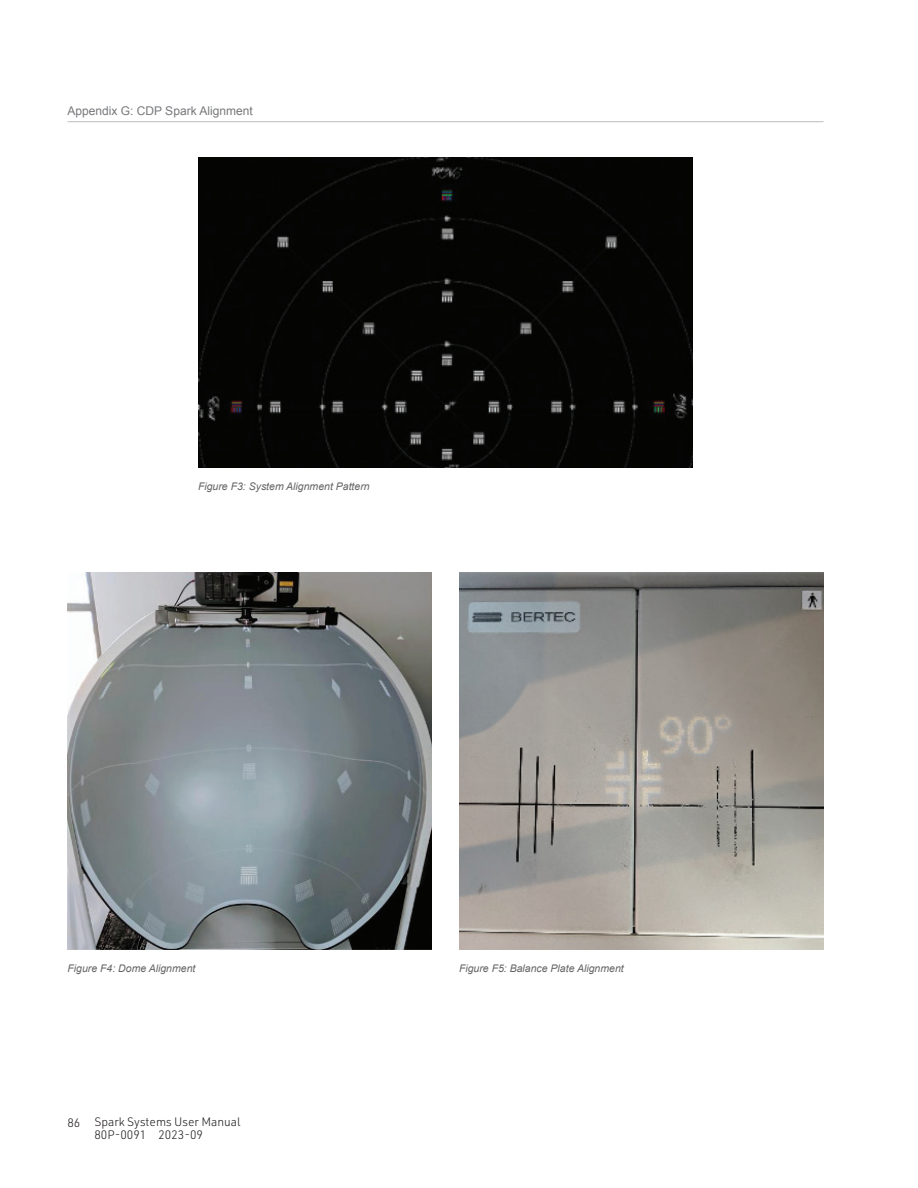
<style>
.page{position:relative;width:918px;height:1188px;background:#fff}
.page>*{position:absolute;margin:0;border:0;box-sizing:border-box;transform-origin:0 0}
.t1{font:300 12px/13.4px "URWDIN";color:#231f20}
.t2{font:12px "Arial";color:#76787b}
.t3{font:italic 10.5px "Arial";color:#636366}
</style>
<div class="page">
<div style="left:198px;top:158px;width:495px;height:309px;background:#040503"></div>
<img style="left:68px;top:573px;width:364px;height:376px">
<img style="left:459px;top:573px;width:365px;height:376px">
<hr style="left:68px;top:121px;width:756px;height:1px;background:#bcbdc0">
<p class="t2" style="left:68px;top:102px;width:187px">Appendix G: CDP Spark Alignment</p>
<p class="t3" style="left:198px;top:479px;width:173px">Figure F3: System Alignment Pattern</p>
<p class="t3" style="left:68px;top:961px;width:129px">Figure F4: Dome Alignment</p>
<p class="t3" style="left:459px;top:961px;width:166px">Figure F5: Balance Plate Alignment</p>
<p class="t1" style="left:94px;top:1115px;width:148px;text-indent:-27px">86 Spark Systems User Manual<br>80P-0091 2023-09</p>
</div>
